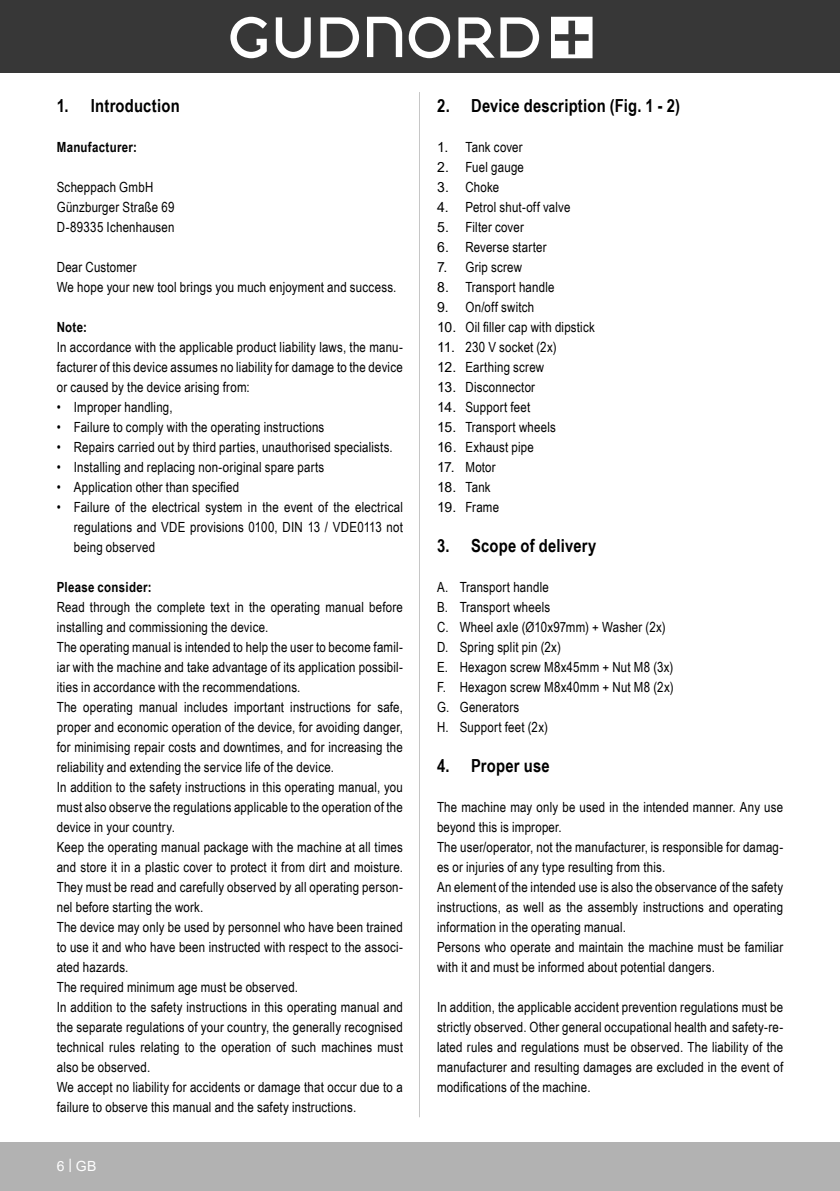
<style>
.page{position:relative;width:840px;height:1191px;background:#fff}
.page>*{position:absolute;margin:0;border:0;box-sizing:border-box;transform-origin:0 0}
.t1{font:700 18px "Arial Narrow";letter-spacing:.015em;color:#000}
.Basiseinstellung{font:14px/20px "Arial Narrow";letter-spacing:.015em;color:#000;text-align:justify}
.Grundtext_Bold{font:700 14px "Arial Narrow";letter-spacing:.02em;color:#000}
.Grundtext_Bold-2{font:14px "Arial Narrow";letter-spacing:.015em;color:#000}
.t2{font:14px "Arial";color:#fff}
.s1{font-family:"Arial"}
</style>
<div class="page">
<div style="left:0;top:1142px;width:839px;height:49px;background:#b2b2b2"></div>
<div style="left:0;top:0;width:839px;height:72px;background:#373737"></div>
<svg style="left:551px;top:17px;width:41px;height:41px"></svg>
<svg style="left:408px;top:17px;width:42px;height:41px"></svg>
<svg style="left:367px;top:17px;width:35px;height:40px"></svg>
<svg style="left:320px;top:17px;width:39px;height:41px"></svg>
<svg style="left:275px;top:17px;width:35px;height:41px"></svg>
<svg style="left:500px;top:17px;width:39px;height:41px"></svg>
<svg style="left:458px;top:17px;width:36px;height:41px"></svg>
<svg style="left:230px;top:17px;width:37px;height:41px"></svg>
<hr style="left:419px;top:92px;width:1px;height:1025px;background:#c7c7c7">
<p class="t1" style="left:57px;top:92px;width:124px">1. Introduction</p>
<p class="Grundtext_Bold" style="left:57px;top:136px;width:82px">Manufacturer:</p>
<p class="Basiseinstellung" style="left:57px;top:177px;width:98px">Scheppach GmbH</p>
<p class="Basiseinstellung" style="left:57px;top:197px;width:119px">Günzburger Straße 69</p>
<p class="Basiseinstellung" style="left:57px;top:217px;width:119px">D-89335 Ichenhausen</p>
<p class="Grundtext_Bold-2" style="left:57px;top:257px;width:81px">Dear Customer</p>
<p class="Basiseinstellung" style="left:57px;top:277px;width:341px">We hope your new tool brings you much enjoyment and success.</p>
<p class="Grundtext_Bold" style="left:57px;top:316px;width:32px">Note:</p>
<p class="Basiseinstellung" style="left:57px;top:337px;width:347px">In accordance with the applicable product liability laws, the manu&shy;facturer of this device assumes no liability for damage to the device or caused by the device arising from:</p>
<p class="Basiseinstellung" style="left:57px;top:397px;width:117px">• Improper handling,</p>
<p class="Basiseinstellung" style="left:57px;top:417px;width:269px">• Failure to comply with the operating instructions</p>
<p class="Basiseinstellung" style="left:57px;top:437px;width:337px">• Repairs carried out by third parties, unauthorised specialists.</p>
<p class="Basiseinstellung" style="left:57px;top:457px;width:269px">• Installing and replacing non-original spare parts</p>
<p class="Basiseinstellung" style="left:57px;top:477px;width:184px">• Application other than specified</p>
<p class="Basiseinstellung" style="left:74px;top:497px;width:330px;text-indent:-17px">• Failure of the electrical system in the event of the electrical regulations and VDE provisions 0100, DIN 13 / VDE0113 not being observed</p>
<p class="Grundtext_Bold" style="left:57px;top:576px;width:96px">Please consider:</p>
<p class="Basiseinstellung" style="left:57px;top:597px;width:347px">Read through the complete text in the operating manual before installing and commissioning the device.</p>
<p class="Basiseinstellung" style="left:57px;top:637px;width:347px">The operating manual is intended to help the user to become famil&shy;iar with the machine and take advantage of its application possibil&shy;ities in accordance with the recommendations.</p>
<p class="Basiseinstellung" style="left:57px;top:697px;width:347px">The operating manual includes important instructions for safe, proper and economic operation of the device, for avoiding danger, for minimising repair costs and downtimes, and for increasing the reliability and extending the service life of the device.</p>
<p class="Basiseinstellung" style="left:57px;top:777px;width:347px">In addition to the safety instructions in this operating manual, you must also observe the regulations applicable to the operation of the device in your country.</p>
<p class="Basiseinstellung" style="left:57px;top:837px;width:347px">Keep the operating manual package with the machine at all times and store it in a plastic cover to protect it from dirt and moisture.<br>They must be read and carefully observed by all operating person&shy;nel before starting the work.</p>
<p class="Basiseinstellung" style="left:57px;top:917px;width:347px">The device may only be used by personnel who have been trained to use it and who have been instructed with respect to the associ&shy;ated hazards.</p>
<p class="Basiseinstellung" style="left:57px;top:977px;width:243px">The required minimum age must be observed.</p>
<p class="Basiseinstellung" style="left:57px;top:997px;width:347px">In addition to the safety instructions in this operating manual and the separate regulations of your country, the generally recognised technical rules relating to the operation of such machines must also be observed.</p>
<p class="Basiseinstellung" style="left:57px;top:1077px;width:347px">We accept no liability for accidents or damage that occur due to a failure to observe this manual and the safety instructions.</p>
<p class="t2" style="left:57px;top:1156px;width:41px">6 | GB</p>
<p class="t1" style="left:437px;top:92px;width:244px">2. Device description (Fig. 1 - 2)</p>
<p class="Basiseinstellung" style="left:437px;top:137px;width:87px"><span class="s1">1.</span> Tank cover</p>
<p class="Basiseinstellung" style="left:437px;top:157px;width:88px"><span class="s1">2.</span> Fuel gauge</p>
<p class="Basiseinstellung" style="left:437px;top:177px;width:64px"><span class="s1">3.</span> Choke</p>
<p class="Basiseinstellung" style="left:437px;top:197px;width:135px"><span class="s1">4.</span> Petrol shut-off valve</p>
<p class="Basiseinstellung" style="left:437px;top:217px;width:88px"><span class="s1">5.</span> Filter cover</p>
<p class="Basiseinstellung" style="left:437px;top:237px;width:111px"><span class="s1">6.</span> Reverse starter</p>
<p class="Basiseinstellung" style="left:437px;top:257px;width:86px"><span class="s1">7.</span> Grip screw</p>
<p class="Basiseinstellung" style="left:437px;top:277px;width:119px"><span class="s1">8.</span> Transport handle</p>
<p class="Basiseinstellung" style="left:437px;top:297px;width:99px"><span class="s1">9.</span> On/off switch</p>
<p class="Basiseinstellung" style="left:437px;top:317px;width:159px"><span class="s1">10.</span> Oil filler cap with dipstick</p>
<p class="Basiseinstellung" style="left:437px;top:337px;width:121px"><span class="s1">11.</span> 230 V socket (2x)</p>
<p class="Basiseinstellung" style="left:437px;top:357px;width:109px"><span class="s1">12.</span> Earthing screw</p>
<p class="Basiseinstellung" style="left:437px;top:377px;width:100px"><span class="s1">13.</span> Disconnector</p>
<p class="Basiseinstellung" style="left:437px;top:397px;width:95px"><span class="s1">14.</span> Support feet</p>
<p class="Basiseinstellung" style="left:437px;top:417px;width:120px"><span class="s1">15.</span> Transport wheels</p>
<p class="Basiseinstellung" style="left:437px;top:437px;width:98px"><span class="s1">16.</span> Exhaust pipe</p>
<p class="Basiseinstellung" style="left:437px;top:457px;width:60px"><span class="s1">17.</span> Motor</p>
<p class="Basiseinstellung" style="left:437px;top:477px;width:55px"><span class="s1">18.</span> Tank</p>
<p class="Basiseinstellung" style="left:437px;top:497px;width:64px"><span class="s1">19.</span> Frame</p>
<p class="t1" style="left:437px;top:532px;width:161px">3. Scope of delivery</p>
<p class="Basiseinstellung" style="left:437px;top:577px;width:113px">A. Transport handle</p>
<p class="Basiseinstellung" style="left:437px;top:597px;width:115px">B. Transport wheels</p>
<p class="Basiseinstellung" style="left:437px;top:617px;width:230px">C. Wheel axle (Ø10x97mm) + Washer (2x)</p>
<p class="Basiseinstellung" style="left:437px;top:637px;width:125px">D. Spring split pin (2x)</p>
<p class="Basiseinstellung" style="left:437px;top:657px;width:238px">E. Hexagon screw M8x45mm + Nut M8 (3x)</p>
<p class="Basiseinstellung" style="left:437px;top:677px;width:238px">F. Hexagon screw M8x40mm + Nut M8 (2x)</p>
<p class="Basiseinstellung" style="left:437px;top:697px;width:84px">G. Generators</p>
<p class="Basiseinstellung" style="left:437px;top:717px;width:112px">H. Support feet (2x)</p>
<p class="t1" style="left:437px;top:752px;width:114px">4. Proper use</p>
<p class="Basiseinstellung" style="left:437px;top:797px;width:347px">The machine may only be used in the intended manner. Any use beyond this is improper.</p>
<p class="Basiseinstellung" style="left:437px;top:837px;width:347px">The user/operator, not the manufacturer, is responsible for damag&shy;es or injuries of any type resulting from this.</p>
<p class="Basiseinstellung" style="left:437px;top:877px;width:347px">An element of the intended use is also the observance of the safety instructions, as well as the assembly instructions and operating information in the operating manual.</p>
<p class="Basiseinstellung" style="left:437px;top:937px;width:347px">Persons who operate and maintain the machine must be familiar with it and must be informed about potential dangers.</p>
<p class="Basiseinstellung" style="left:437px;top:997px;width:347px">In addition, the applicable accident prevention regulations must be strictly observed. Other general occupational health and safety-re&shy;lated rules and regulations must be observed. The liability of the manufacturer and resulting damages are excluded in the event of modifications of the machine.</p>
</div>
